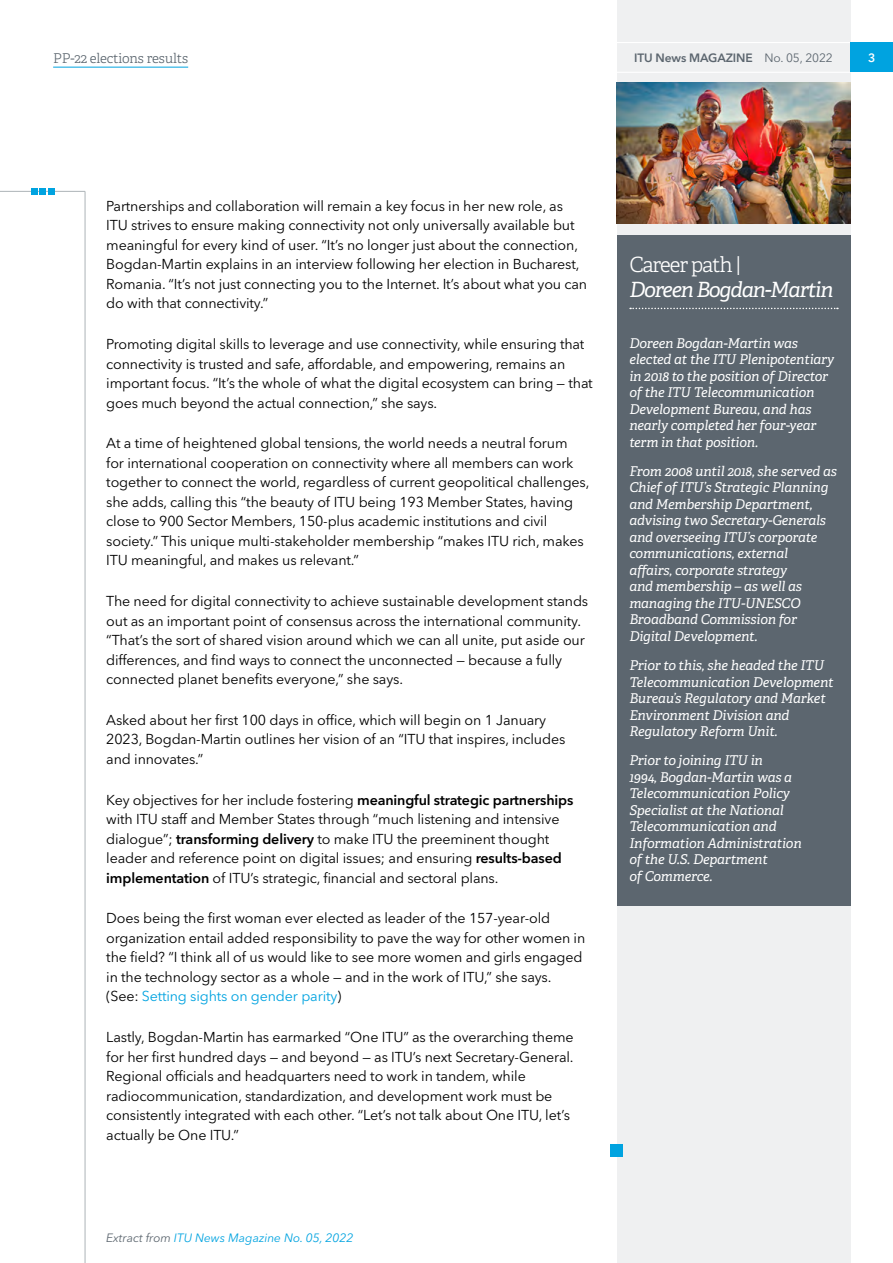
<style>
.page{position:relative;width:893px;height:1263px;background:#fff}
.page>*{position:absolute;margin:0;border:0;box-sizing:border-box;transform-origin:0 0}
.t1{font:italic 21px "Adelle CYR";letter-spacing:-.05em;color:#fff}
.t2{font:300 21px "Adelle CYR";letter-spacing:-.055em;color:#fff}
.t3{font:14.25px/19.5px "Avenir Next LT Pro";letter-spacing:-.01em;color:#000}
.t4{font:italic 13.5px/16.5px "Adelle CYR";letter-spacing:-.01em;color:#fff}
.t5{font:300 13.5px "Adelle CYR";letter-spacing:-.01em;color:#5c666f}
.t6{font:italic 12px "Avenir Next LT Pro";color:#00a3e0}
.t7{font:600 12px "Avenir Next LT Pro";letter-spacing:-.01em;color:#5c666f}
.t8{font:600 12px "Avenir Next LT Pro";color:#fff}
.s1{font-weight:400}
.s2{font-weight:600}
.s3{color:#00a3e0}
.s4{color:#5c666f}
</style>
<div class="page">
<div style="left:617px;top:0;width:233px;height:1263px;background:#eff0f1"></div>
<div style="left:617px;top:235px;width:233px;height:88px;background:#5c666f"></div>
<svg style="left:630px;top:308px;width:208px;height:1px"></svg>
<div style="left:617px;top:316px;width:233px;height:155px;background:#5c666f"></div>
<div style="left:617px;top:444px;width:233px;height:221px;background:#5c666f"></div>
<div style="left:617px;top:639px;width:233px;height:122px;background:#5c666f"></div>
<div style="left:617px;top:734px;width:233px;height:171px;background:#5c666f"></div>
<hr style="left:617px;top:72px;width:233px;height:1px;background:#fff">
<hr style="left:617px;top:42px;width:233px;height:1px;background:#fff">
<hr style="left:85px;top:191px;width:1px;height:1072px;background:#adb3b7">
<div style="left:850px;top:43px;width:43px;height:29px;background:#00a3e0"></div>
<hr style="left:0;top:191px;width:85px;height:1px;background:#adb3b7">
<div style="left:31px;top:188px;width:6px;height:7px;background:#00a3e0"></div>
<div style="left:39px;top:188px;width:7px;height:7px;background:#00a3e0"></div>
<div style="left:48px;top:188px;width:6px;height:7px;background:#00a3e0"></div>
<div style="left:610px;top:1144px;width:13px;height:13px;background:#00a3e0"></div>
<hr style="left:53px;top:67px;width:135px;height:1px;background:#00a3e0">
<img style="left:617px;top:83px;width:233px;height:140px">
<p class="t5" style="left:53px;top:48px;width:136px">PP‑22 elections results</p>
<p class="t7" style="left:634px;top:50px;width:200px">ITU News MAGAZINE <span class="s1">No. 05, 2022</span></p>
<p class="t8" style="left:868px;top:50px;width:9px">3</p>
<p class="t3" style="left:106px;top:196px;width:482px">Partnerships and collaboration will remain a key focus in her new role, as ITU strives to ensure making connectivity not only universally available but meaningful for every kind of user. “It’s no longer just about the connection, Bogdan-Martin explains in an interview following her election in Bucharest, Romania. “It’s not just connecting you to the Internet. It’s about what you can do with that connectivity.”</p>
<p class="t3" style="left:106px;top:334px;width:488px">Promoting digital skills to leverage and use connectivity, while ensuring that connectivity is trusted and safe, affordable, and empowering, remains an important focus. “It’s the whole of what the digital ecosystem can bring — that goes much beyond the actual connection,” she says.</p>
<p class="t3" style="left:106px;top:434px;width:485px">At a time of heightened global tensions, the world needs a neutral forum<br>for international cooperation on connectivity where all members can work together to connect the world, regardless of current geopolitical challenges, she adds, calling this “the beauty of ITU being 193 Member States, having close to 900 Sector Members, 150‑plus academic institutions and civil society.” This unique multi-stakeholder membership “makes ITU rich, makes ITU meaningful, and makes us relevant.”</p>
<p class="t3" style="left:106px;top:591px;width:483px">The need for digital connectivity to achieve sustainable development stands out as an important point of consensus across the international community. “That’s the sort of shared vision around which we can all unite, put aside our differences, and find ways to connect the unconnected — because a fully connected planet benefits everyone,” she says.</p>
<p class="t3" style="left:106px;top:710px;width:461px">Asked about her first 100 days in office, which will begin on 1 January<br>2023, Bogdan-Martin outlines her vision of an “ITU that inspires, includes and innovates.”</p>
<p class="t3" style="left:106px;top:790px;width:469px">Key objectives for her include fostering <span class="s2">meaningful strategic partnerships </span>with ITU staff and Member States through “much listening and intensive dialogue”; <span class="s2">transforming delivery</span> to make ITU the preeminent thought leader and reference point on digital issues; and ensuring <span class="s2">results-based implementation</span> of ITU’s strategic, financial and sectoral plans.</p>
<p class="t3" style="left:106px;top:909px;width:480px">Does being the first woman ever elected as leader of the 157-year-old organization entail added responsibility to pave the way for other women in the field? “I think all of us would like to see more women and girls engaged in the technology sector as a whole — and in the work of ITU,” she says. (See: <span class="s3">Setting sights on gender parity</span>)</p>
<p class="t3" style="left:106px;top:1027px;width:469px">Lastly, Bogdan-Martin has earmarked “One ITU” as the overarching theme for her first hundred days — and beyond — as ITU’s next Secretary-General.<br>Regional officials and headquarters need to work in tandem, while radiocommunication, standardization, and development work must be consistently integrated with each other. “Let’s not talk about One ITU, let’s actually be One ITU.”</p>
<p class="t6" style="left:106px;top:1230px;width:249px"><span class="s4">Extract from</span> ITU News Magazine No. 05, 2022</p>
<h1 class="t2" style="left:629px;top:250px;width:113px">Career path |</h1>
<h1 class="t1" style="left:629px;top:274px;width:205px">Doreen Bogdan‑Martin</h1>
<p class="t4" style="left:629px;top:334px;width:206px">Doreen Bogdan-Martin was elected at the ITU Plenipotentiary in 2018 to the position of Director of the ITU Telecommunication<br>Development Bureau, and has nearly completed her four-year term in that position.</p>
<p class="t4" style="left:629px;top:462px;width:209px">From 2008 until 2018, she served as<br>Chief of ITU’s Strategic Planning and Membership Department, advising two Secretary-Generals and overseeing ITU’s corporate communications, external<br>affairs, corporate strategy<br>and membership – as well as managing the ITU‑UNESCO<br>Broadband Commission for<br>Digital Development.</p>
<p class="t4" style="left:629px;top:656px;width:206px">Prior to this, she headed the ITU<br>Telecommunication Development<br>Bureau’s Regulatory and Market<br>Environment Division and<br>Regulatory Reform Unit.</p>
<p class="t4" style="left:629px;top:752px;width:174px">Prior to joining ITU in<br>1994, Bogdan-Martin was a<br>Telecommunication Policy<br>Specialist at the National<br>Telecommunication and<br>Information Administration of the U.S. Department<br>of Commerce.</p>
</div>
